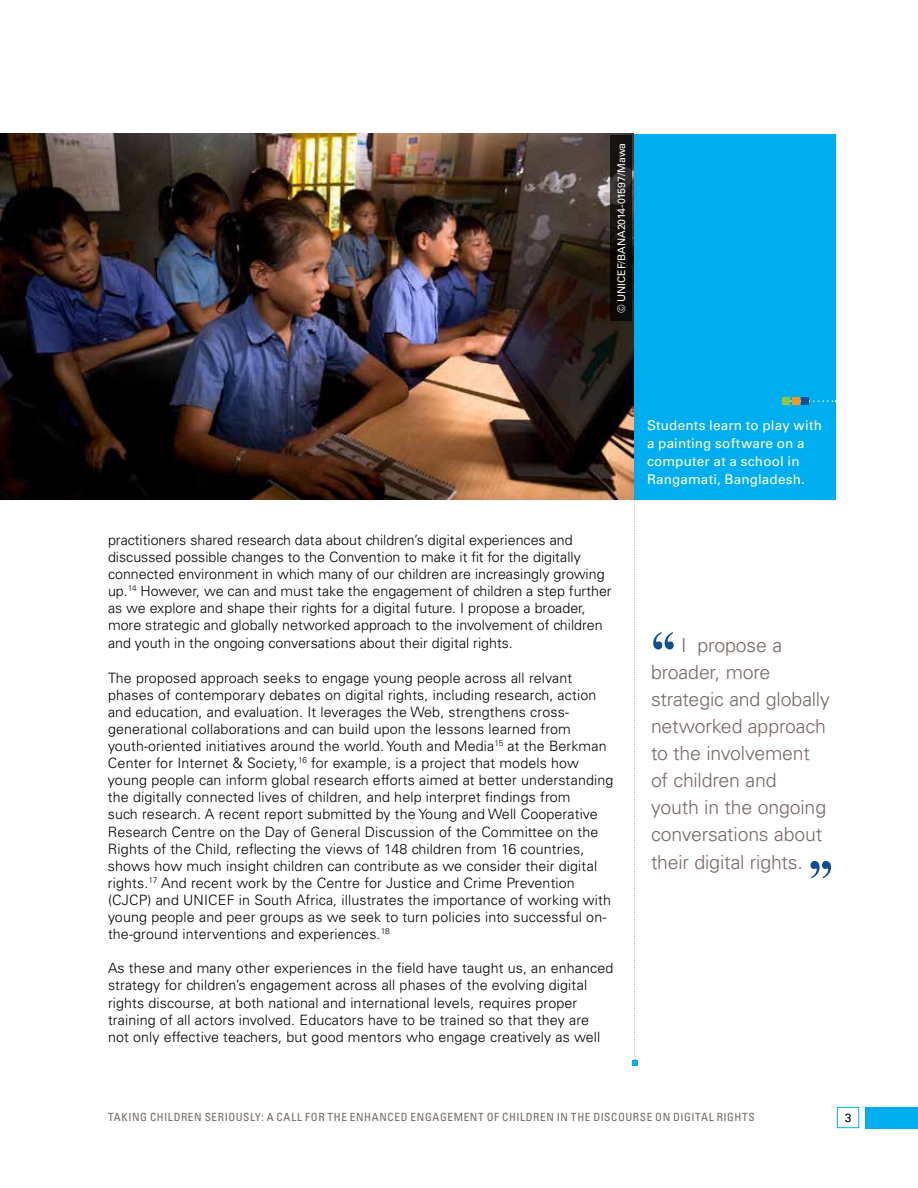
<style>
.page{position:relative;width:918px;height:1188px;background:#fff}
.page>*{position:absolute;margin:0;border:0;box-sizing:border-box;transform-origin:0 0}
.t1{font:700 condensed 55.5px "Times New Roman MT Std";color:#144e8c}
.t2{font:300 19.5px/27.2px "Univers LT Std";letter-spacing:-.01em;color:#786864}
.t3{font:300 14.25px/17.1px "Univers LT Std";letter-spacing:.01em;color:#000}
.t4{font:13.5px/18px "Univers LT Std";letter-spacing:.01em;color:#fff}
.t5{font:12px "Univers LT Std";color:#000}
.t6{font:condensed 11.25px "Univers LT Std";letter-spacing:.055em;color:#766761}
.t7{font:10.5px "Univers LT Std";color:#fff}
</style>
<div class="page">
<div style="left:837px;top:1107px;width:22px;height:21px;border:1px solid #00aeef"></div>
<div style="left:865px;top:1107px;width:53px;height:21px;background:#00aeef"></div>
<svg style="left:632px;top:499px;width:5px;height:567px"></svg>
<div style="left:4px;top:134px;width:832px;height:365px;background:#00aeef"></div>
<img style="left:0;top:134px;width:633px;height:365px">
<svg style="left:790px;top:400px;width:46px;height:2px"></svg>
<div style="left:801px;top:397px;width:8px;height:8px;background:#144e8c"></div>
<div style="left:792px;top:397px;width:8px;height:8px;background:#f7941e"></div>
<div style="left:782px;top:397px;width:8px;height:8px;background:#8dc63f"></div>
<svg style="left:610px;top:135px;width:21px;height:185px;background:#151210"></svg>
<p class="t7" style="left:615px;top:313px;width:172px;rotate:-90deg">© UNICEF/BANA2014-01597/Mawa</p>
<p class="t3" style="left:108px;top:531px;width:505px">practitioners shared research data about children’s digital experiences and discussed possible changes to the Convention to make it fit for the digitally connected environment in which many of our children are increasingly growing up.<sup>14</sup> However, we can and must take the engagement of children a step further as we explore and shape their rights for a digital future. I propose a broader, more strategic and globally networked approach to the involvement of children and youth in the ongoing conversations about their digital rights.</p>
<p class="t3" style="left:108px;top:669px;width:507px">The proposed approach seeks to engage young people across all relvant phases of contemporary debates on digital rights, including research, action and education, and evaluation. It leverages the Web, strengthens cross&shy;generational collaborations and can build upon the lessons learned from youth-oriented initiatives around the world. Youth and Media<sup>15</sup> at the Berkman Center for Internet &amp; Society,<sup>16</sup> for example, is a project that models how young people can inform global research efforts aimed at better understanding the digitally connected lives of children, and help interpret findings from<br>such research. A recent report submitted by the Young and Well Cooperative Research Centre on the Day of General Discussion of the Committee on the Rights of the Child, reflecting the views of 148 children from 16 countries, shows how much insight children can contribute as we consider their digital rights.<sup>17</sup> And recent work by the Centre for Justice and Crime Prevention (CJCP) and UNICEF in South Africa, illustrates the importance of working with young people and peer groups as we seek to turn policies into successful on&shy;the-ground interventions and experiences.<sup>18</sup></p>
<p class="t3" style="left:108px;top:960px;width:507px">As these and many other experiences in the field have taught us, an enhanced strategy for children’s engagement across all phases of the evolving digital rights discourse, at both national and international levels, requires proper training of all actors involved. Educators have to be trained so that they are not only effective teachers, but good mentors who engage creatively as well</p>
<p class="t4" style="left:647px;top:416px;width:176px">Students learn to play with a painting software on a computer at a school in<br>Rangamati, Bangladesh.</p>
<h1 class="t1" style="left:651px;top:619px;width:26px">“</h1>
<h2 class="t2" style="left:651px;top:631px;width:180px;text-indent:30px">I propose a broader, more strategic and globally networked approach to the involvement of children and<br>youth in the ongoing conversations about their digital rights.</h2>
<h1 class="t1" style="left:808px;top:848px;width:26px">”</h1>
<p class="t6" style="left:108px;top:1110px;width:648px">TAKING CHILDREN SERIOUSLY: A CALL FOR THE ENHANCED ENGAGEMENT OF CHILDREN IN THE DISCOURSE ON DIGITAL RIGHTS</p>
<p class="t5" style="left:845px;top:1111px;width:8px">3</p>
</div>
